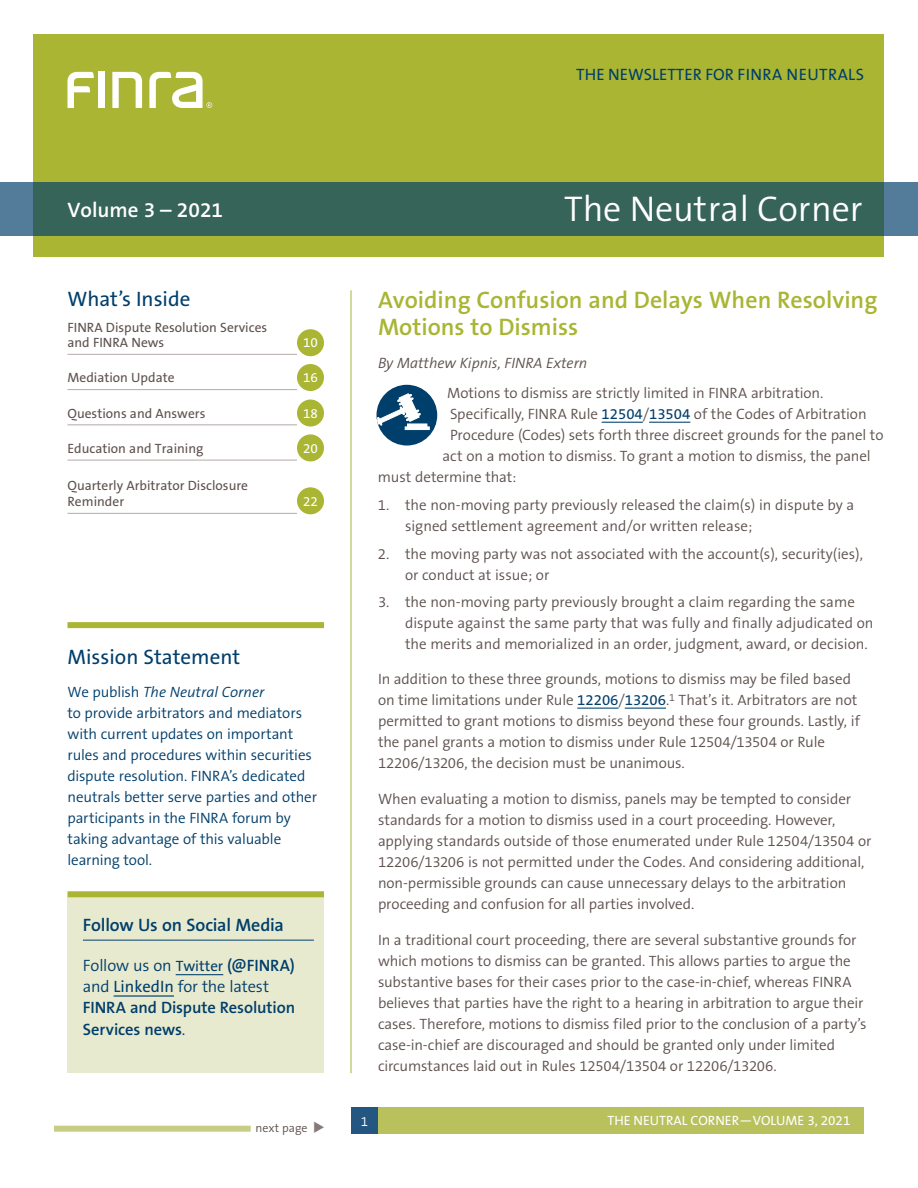
<style>
.page{position:relative;width:918px;height:1188px;background:#fff}
.page>*{position:absolute;margin:0;border:0;box-sizing:border-box;transform-origin:0 0}
.t1{font:300 36px "The Sans B4";letter-spacing:-.005em;color:#fff}
.t2{font:600 24px/27px "The Sans B6";color:#a9b533}
.t3{font:21px "The Sans B5 Plain";color:#003e6b}
.t4{font:600 21px "The Sans B6";color:#fff}
.t5{font:600 18px "The Sans B6";letter-spacing:-.01em;color:#003e6b}
.t6{font:300 16.5px/21px "The Sans B4";letter-spacing:-.01em;color:#003e6b}
.t7{font:600 16.5px/21px "The Sans B6";letter-spacing:-.005em;color:#003e6b}
.t8{font:16.5px "The Sans B5 Plain";color:#003e6b}
.t9{font:300 15px/21px "The Sans B4";letter-spacing:-.005em;color:#5e514e}
.t10{font:300 15px/21px "The Sans B4";letter-spacing:-.005em;color:#003e6b}
.t11{font:italic 300 15px "The Sans B4";color:#5e514e}
.t12{font:13.5px/15px "The Sans B5 Plain";color:#5e514e}
.t13{font:13.5px "The Sans B5 Plain";color:#fff}
.t14{font:300 13.5px "The Sans B4";color:#fff}
.t15{font:300 12px "The Sans B4";color:#5e514e}
.s1{font-style:italic}
.s2{font-family:"The Sans B5 Plain";font-weight:400;font-size:15px}
.s3{font-family:"The Sans B6";font-weight:600}
.s4{font-family:"The Sans B5 Plain";font-weight:400}
.s5{font-family:"The Sans B4";font-weight:300}
.s6{color:#857a78}
.s7{font-family:"The Sans B5 Plain";font-weight:400;color:#003e6b}
</style>
<div class="page">
<div style="left:54px;top:1126px;width:197px;height:6px;background:#c7cd82"></div>
<div style="left:68px;top:897px;width:256px;height:176px;background:#e8eacf"></div>
<div style="left:34px;top:34px;width:850px;height:222px;background:#a9b533"></div>
<svg style="left:0;top:182px;width:918px;height:54px;background:#39655c"></svg>
<div style="left:68px;top:622px;width:256px;height:6px;background:#a9b533"></div>
<div style="left:378px;top:1107px;width:486px;height:27px;background:#b8c15c"></div>
<div style="left:351px;top:1107px;width:27px;height:27px;background:#235680"></div>
<hr style="left:351px;top:290px;width:1px;height:783px;background:#a9b533">
<div style="left:68px;top:891px;width:256px;height:6px;background:#a9b533"></div>
<hr style="left:176px;top:974px;width:47px;height:1px;background:#003e6b">
<hr style="left:114px;top:995px;width:60px;height:2px;background:#003e6b">
<hr style="left:83px;top:940px;width:231px;height:1px;background:#003e6b">
<div style="left:98px;top:72px;width:7px;height:36px;background:#fff"></div>
<svg style="left:112px;top:72px;width:30px;height:36px"></svg>
<svg style="left:68px;top:72px;width:26px;height:36px"></svg>
<svg style="left:149px;top:72px;width:63px;height:36px"></svg>
<div style="left:297px;top:329px;width:27px;height:27px;background:#a9b533;border-radius:50%"></div>
<div style="left:297px;top:487px;width:27px;height:27px;background:#a9b533;border-radius:50%"></div>
<div style="left:297px;top:434px;width:27px;height:27px;background:#a9b533;border-radius:50%"></div>
<div style="left:297px;top:400px;width:27px;height:27px;background:#a9b533;border-radius:50%"></div>
<div style="left:297px;top:364px;width:27px;height:27px;background:#a9b533;border-radius:50%"></div>
<hr style="left:602px;top:422px;width:41px;height:1px;background:#003e6b">
<hr style="left:649px;top:422px;width:41px;height:1px;background:#003e6b">
<hr style="left:577px;top:708px;width:42px;height:1px;background:#003e6b">
<hr style="left:625px;top:708px;width:41px;height:1px;background:#003e6b">
<hr style="left:68px;top:354px;width:229px;height:1px;background:#b3aba9">
<hr style="left:68px;top:389px;width:229px;height:1px;background:#b3aba9">
<hr style="left:68px;top:424px;width:229px;height:1px;background:#b3aba9">
<hr style="left:68px;top:460px;width:229px;height:1px;background:#b3aba9">
<hr style="left:68px;top:513px;width:229px;height:1px;background:#b3aba9">
<svg style="left:376px;top:385px;width:61px;height:61px"></svg>
<hr style="left:407px;top:424px;width:20px;height:3px;background:#fff">
<hr style="left:405px;top:427px;width:25px;height:3px;background:#fff">
<p class="t8" style="left:576px;top:65px;width:289px">THE NEWSLETTER FOR FINRA NEUTRALS</p>
<h3 class="t4" style="left:68px;top:199px;width:157px">Volume 3 – 2021</h3>
<h1 class="t1" style="left:564px;top:189px;width:300px">The Neutral Corner</h1>
<h3 class="t3" style="left:68px;top:287px;width:124px">What’s Inside</h3>
<p class="t12" style="left:68px;top:321px;width:201px">FINRA Dispute Resolution Services and FINRA News</p>
<p class="t13" style="left:303px;top:335px;width:16px">10</p>
<p class="t12" style="left:68px;top:371px;width:109px">Mediation Update</p>
<p class="t13" style="left:303px;top:371px;width:16px">16</p>
<p class="t12" style="left:68px;top:406px;width:139px">Questions and Answers</p>
<p class="t13" style="left:303px;top:406px;width:16px">18</p>
<p class="t12" style="left:68px;top:441px;width:138px">Education and Training</p>
<p class="t13" style="left:303px;top:441px;width:16px">20</p>
<p class="t12" style="left:68px;top:477px;width:182px;line-height:16.5px">Quarterly Arbitrator Disclosure<br>Reminder</p>
<p class="t13" style="left:303px;top:494px;width:16px">22</p>
<h3 class="t3" style="left:68px;top:645px;width:174px">Mission Statement</h3>
<p class="t10" style="left:67px;top:681px;width:251px">We publish <span class="s1">The Neutral Corner<br></span>to provide arbitrators and mediators with current updates on important rules and procedures within securities dispute resolution. FINRA’s dedicated neutrals better serve parties and other participants in the FINRA forum by taking advantage of this valuable learning tool.</p>
<p class="t5" style="left:83px;top:915px;width:203px">Follow Us on Social Media</p>
<p class="t6" style="left:83px;top:956px;width:214px">Follow us on <span class="s2">Twitter</span> <span class="s3">(@FINRA) </span>and <span class="s4">LinkedIn</span> for the latest</p>
<p class="t7" style="left:83px;top:998px;width:214px">FINRA and Dispute Resolution<br>Services news<span class="s5">.</span></p>
<p class="t15" style="left:256px;top:1121px;width:71px">next page <span class="s6">◆</span></p>
<h2 class="t2" style="left:378px;top:287px;width:501px">Avoiding Confusion and Delays When Resolving<br>Motions to Dismiss</h2>
<p class="t11" style="left:378px;top:355px;width:211px">By Matthew Kipnis, FINRA Extern</p>
<p class="t9" style="left:447px;top:383px;width:378px">Motions to dismiss are strictly limited in FINRA arbitration.</p>
<p class="t9" style="left:450px;top:404px;width:418px">Specifically, FINRA Rule <span class="s7">12504</span>/<span class="s7">13504</span> of the Codes of Arbitration</p>
<p class="t9" style="left:450px;top:425px;width:435px">Procedure (Codes) sets forth three discreet grounds for the panel to</p>
<p class="t9" style="left:442px;top:446px;width:430px">act on a motion to dismiss. To grant a motion to dismiss, the panel</p>
<p class="t9" style="left:378px;top:467px;width:140px">must determine that:</p>
<p class="t9" style="left:405px;top:495px;width:451px;text-indent:-27px">1. the non-moving party previously released the claim(s) in dispute by a signed settlement agreement and/or written release;</p>
<p class="t9" style="left:405px;top:543px;width:459px;text-indent:-27px">2. the moving party was not associated with the account(s), security(ies), or conduct at issue; or</p>
<p class="t9" style="left:405px;top:592px;width:470px;text-indent:-27px">3. the non-moving party previously brought a claim regarding the same dispute against the same party that was fully and finally adjudicated on the merits and memorialized in an order, judgment, award, or decision.</p>
<p class="t9" style="left:378px;top:669px;width:483px">In addition to these three grounds, motions to dismiss may be filed based on time limitations under Rule <span class="s7">12206</span>/<span class="s7">13206</span>.<sup>1</sup> That’s it. Arbitrators are not permitted to grant motions to dismiss beyond these four grounds. Lastly, if the panel grants a motion to dismiss under Rule 12504/13504 or Rule 12206/13206, the decision must be unanimous.</p>
<p class="t9" style="left:378px;top:789px;width:495px">When evaluating a motion to dismiss, panels may be tempted to consider standards for a motion to dismiss used in a court proceeding. However, applying standards outside of those enumerated under Rule 12504/13504 or 12206/13206 is not permitted under the Codes. And considering additional, non-permissible grounds can cause unnecessary delays to the arbitration proceeding and confusion for all parties involved.</p>
<p class="t9" style="left:378px;top:930px;width:490px">In a traditional court proceeding, there are several substantive grounds for which motions to dismiss can be granted. This allows parties to argue the substantive bases for their cases prior to the case-in-chief, whereas FINRA believes that parties have the right to a hearing in arbitration to argue their cases. Therefore, motions to dismiss filed prior to the conclusion of a party’s case-in-chief are discouraged and should be granted only under limited circumstances laid out in Rules 12504/13504 or 12206/13206.</p>
<p class="t14" style="left:361px;top:1115px;width:9px">1</p>
<p class="t13" style="left:607px;top:1113px;width:245px">THE NEUTRAL CORNER—VOLUME 3, 2021</p>
</div>
